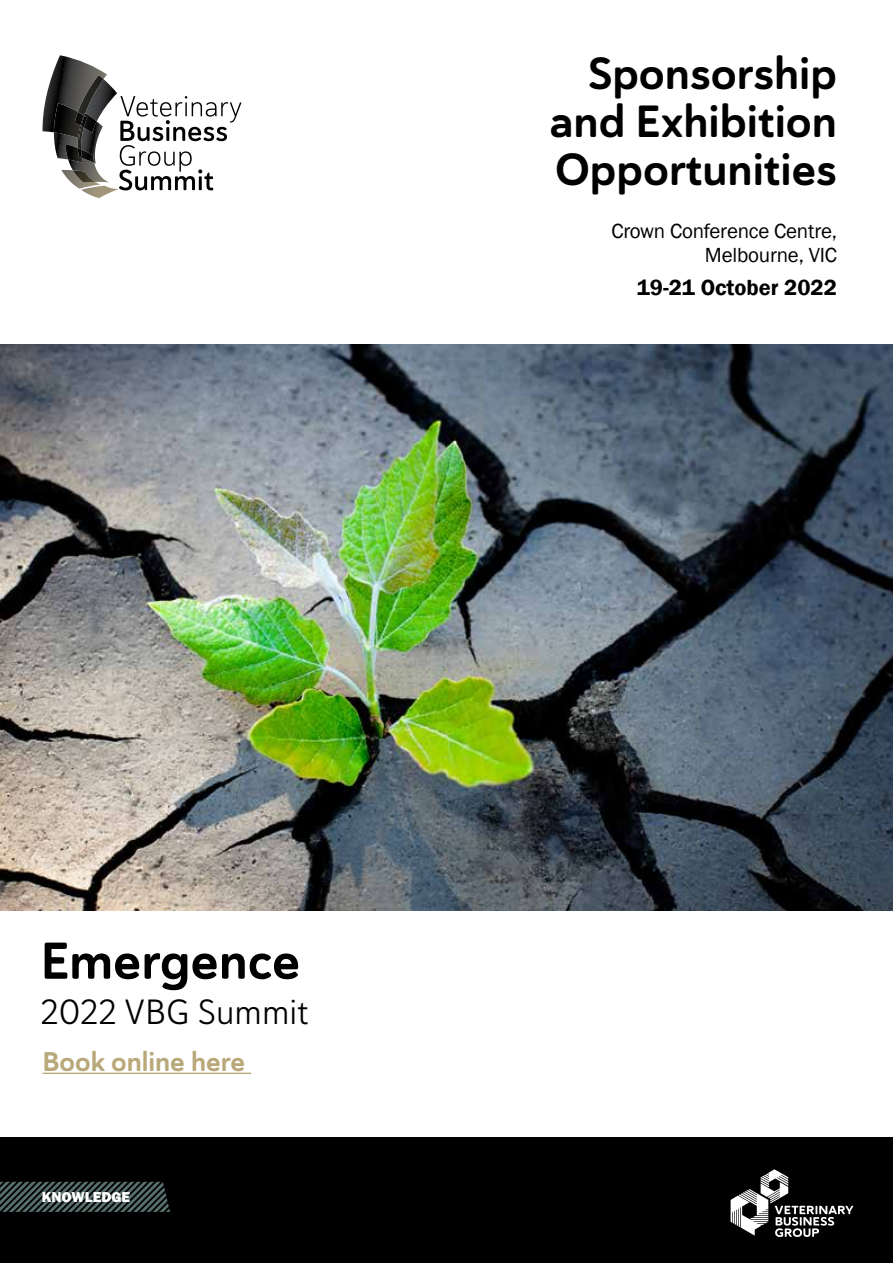
<style>
.page{position:relative;width:893px;height:1263px;background:#fff}
.page>*{position:absolute;margin:0;border:0;box-sizing:border-box;transform-origin:0 0}
.t1{font:51.6px "Haboro Soft Nor Bol";color:#000}
.t2{font:45px/48px "Haboro Soft Nor Bol";color:#000;text-align:justify}
.t3{font:34.95px "Haboro Soft Nor Boo";color:#000}
.t4{font:27px "Haboro Soft Nor Bol";color:#b9a879}
.t5{font:600 22.5px "Franklin Gothic";color:#000}
.t6{font:21px/24px "Franklin Gothic";letter-spacing:-.01em;color:#000;text-align:right}
.t7{font:800 14.85px "Franklin Gothic";color:#fff}
</style>
<div class="page">
<img style="left:0;top:344px;width:893px;height:566px">
<div style="left:0;top:1137px;width:893px;height:126px;background:#000"></div>
<svg style="left:0;top:1182px;width:170px;height:30px"></svg>
<svg style="left:42px;top:55px;width:199px;height:143px"></svg>
<hr style="left:43px;top:1073px;width:208px;height:1px;background:#b9a879">
<svg style="left:731px;top:1169px;width:122px;height:68px"></svg>
<p class="t2" style="left:549px;top:49px;width:289px;text-indent:39px">Sponsorship and Exhibition Opportunities</p>
<p class="t6" style="left:611px;top:220px;width:227px">Crown Conference Centre,<br>Melbourne, VIC</p>
<p class="t5" style="left:637px;top:273px;width:202px">19-21 October 2022</p>
<p class="t1" style="left:41px;top:927px;width:261px">Emergence</p>
<p class="t3" style="left:41px;top:989px;width:270px">2022 VBG Summit</p>
<p class="t4" style="left:43px;top:1043px;width:204px">Book online here</p>
<p class="t7" style="left:42px;top:1187px;width:90px">KNOWLEDGE</p>
</div>
